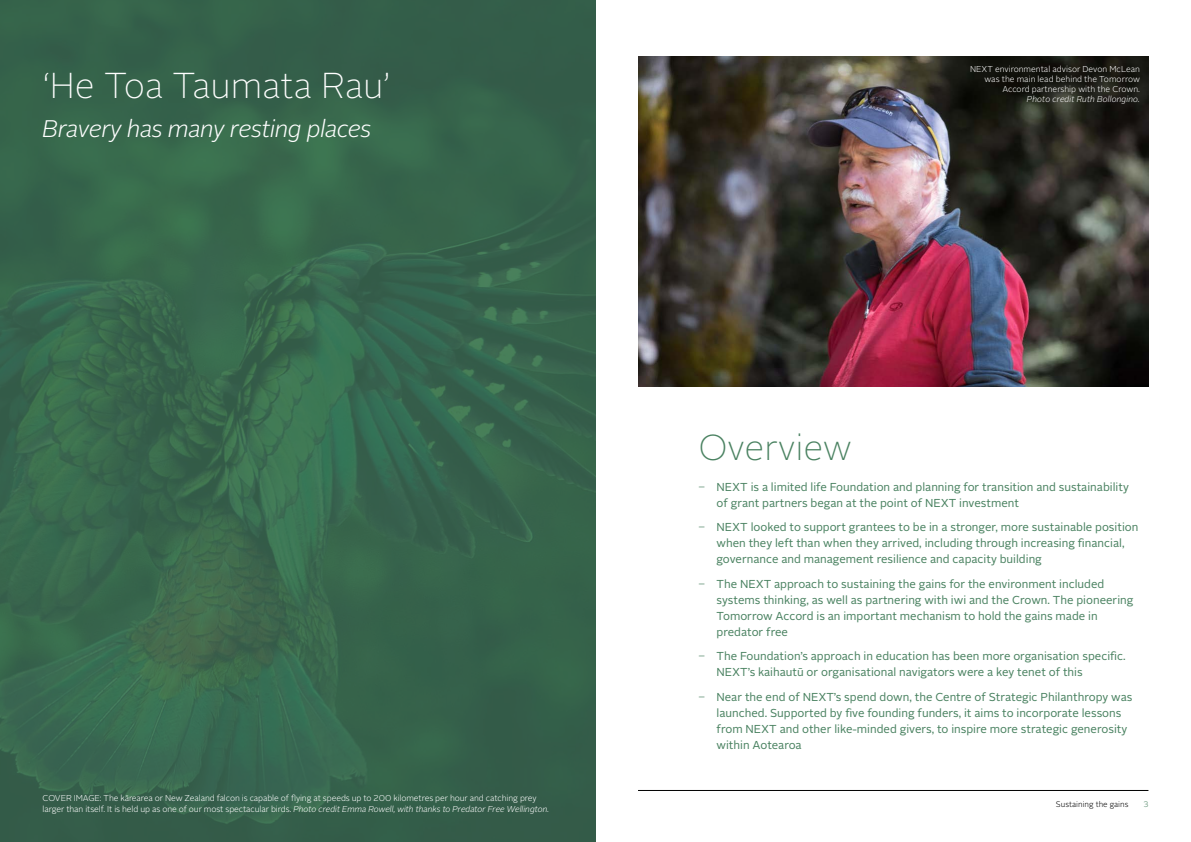
<style>
.page{position:relative;width:1191px;height:842px;background:#fff}
.page>*{position:absolute;margin:0;border:0;box-sizing:border-box;transform-origin:0 0}
.t1{font:100 36px "Alright Sans";letter-spacing:-.005em;color:#fff}
.t2{font:100 36px "Alright Sans";color:#4a8261}
.t3{font:italic 300 24px "Alright Sans";letter-spacing:-.02em;color:#fff}
.t4{font:11.5px/16px "Alright Sans";color:#4a8261}
.t5{font:300 8.5px/10px "Alright Sans";letter-spacing:-.01em;color:#fff}
.t6{font:italic 300 8.5px "Alright Sans";color:#fff}
.t7{font:300 8px "Alright Sans";color:#000}
.t8{font:300 8px "Alright Sans";color:#4a8261}
.s1{font-style:italic}
.s2{font-weight:300}
</style>
<div class="page">
<hr style="left:638px;top:790px;width:510px;height:1px;background:#000">
<img style="left:0;top:0;width:595px;height:842px">
<img style="left:638px;top:57px;width:510px;height:329px">
<h1 class="t1" style="left:43px;top:61px;width:349px">‘He Toa Taumata Rau’</h1>
<h2 class="t3" style="left:43px;top:112px;width:330px">Bravery has many resting places</h2>
<p class="t5" style="left:43px;top:793px;width:508px;line-height:10.5px">COVER IMAGE: The kārearea or New Zealand falcon is capable of flying at speeds up to 200 kilometres per hour and catching prey larger than itself. It is held up as one of our most spectacular birds. <span class="s1">Photo credit Emma Rowell, with thanks to Predator Free Wellington.</span></p>
<p class="t5" style="left:970px;top:64px;width:171px;text-align:right">NEXT environmental advisor Devon McLean was the main lead behind the Tomorrow<br>Accord partnership with the Crown.</p>
<p class="t6" style="left:1027px;top:93px;width:114px">Photo credit Ruth Bollongino.</p>
<h1 class="t2" style="left:698px;top:423px;width:155px">Overview</h1>
<p class="t4" style="left:716px;top:479px;width:414px;text-indent:-18px"><span class="s2">͂</span> NEXT is a limited life Foundation and planning for transition and sustainability of grant partners began at the point of NEXT investment</p>
<p class="t4" style="left:716px;top:519px;width:423px;text-indent:-18px"><span class="s2">͂</span> NEXT looked to support grantees to be in a stronger, more sustainable position when they left than when they arrived, including through increasing financial, governance and management resilience and capacity building</p>
<p class="t4" style="left:716px;top:576px;width:418px;text-indent:-18px"><span class="s2">͂</span> The NEXT approach to sustaining the gains for the environment included systems thinking, as well as partnering with iwi and the Crown. The pioneering Tomorrow Accord is an important mechanism to hold the gains made in predator free</p>
<p class="t4" style="left:716px;top:648px;width:411px;text-indent:-18px"><span class="s2">͂</span> The Foundation’s approach in education has been more organisation specific.<br>NEXT’s kaihautū or organisational navigators were a key tenet of this</p>
<p class="t4" style="left:716px;top:689px;width:417px;text-indent:-18px"><span class="s2">͂</span> Near the end of NEXT’s spend down, the Centre of Strategic Philanthropy was launched. Supported by five founding funders, it aims to incorporate lessons from NEXT and other like-minded givers, to inspire more strategic generosity within Aotearoa</p>
<p class="t7" style="left:1056px;top:799px;width:74px">Sustaining the gains</p>
<p class="t8" style="left:1143px;top:799px;width:7px">3</p>
</div>
